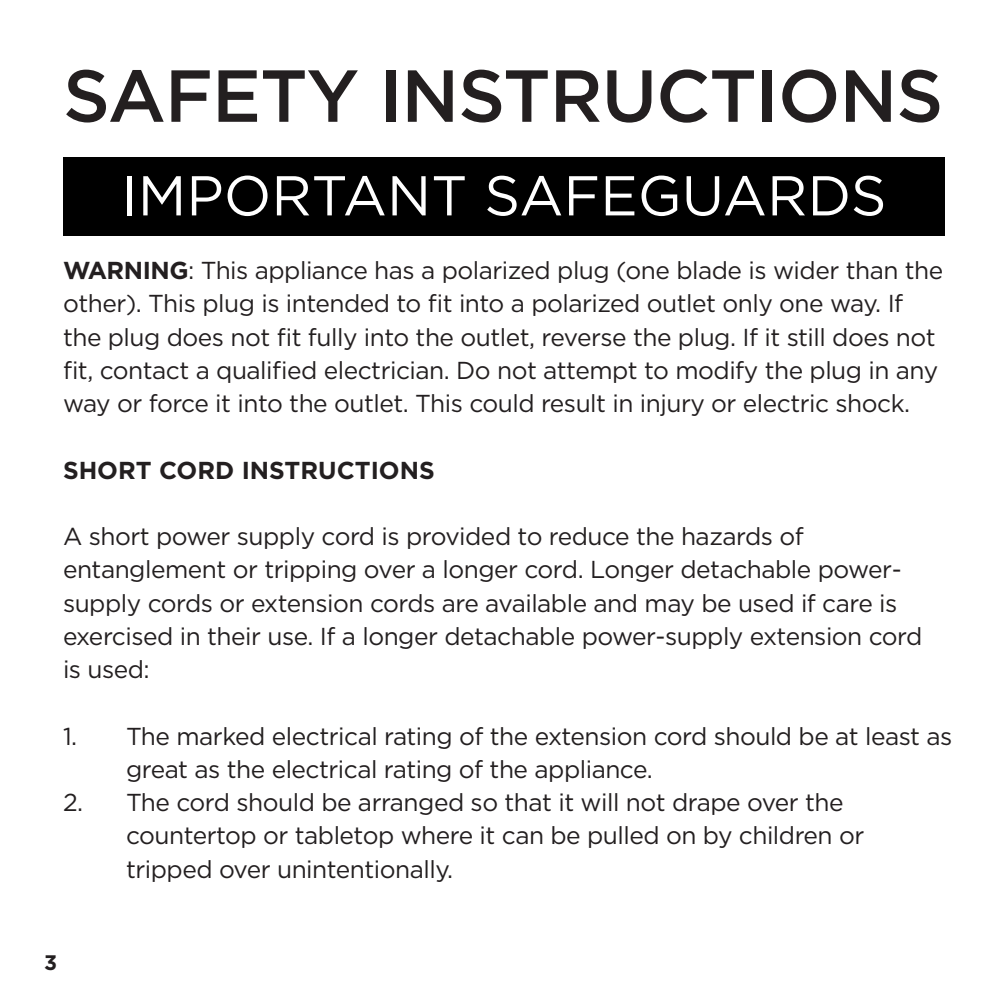
<style>
.page{position:relative;width:1008px;height:1008px;background:#fff}
.page>*{position:absolute;margin:0;border:0;box-sizing:border-box;transform-origin:0 0}
.t1{font:500 73.5px "Gotham";letter-spacing:-.015em;color:#231f20}
.t2{font:56px "Gotham";color:#fff}
.t3{font:24.5px/33.2px "Gotham";letter-spacing:-.02em;color:#231f20}
.t4{font:700 24.5px "Gotham";color:#231f20}
.t5{font:700 21px "Gotham";color:#231f20}
.s1{font-weight:700}
</style>
<div class="page">
<div style="left:63px;top:158px;width:882px;height:78px;background:#000"></div>
<p class="t1" style="left:63px;top:48px;width:882px">SAFETY INSTRUCTIONS</p>
<p class="t2" style="left:121px;top:160px;width:767px">IMPORTANT SAFEGUARDS</p>
<p class="t3" style="left:63px;top:253px;width:882px"><span class="s1">WARNING</span>: This appliance has a polarized plug (one blade is wider than the other). This plug is intended to fit into a polarized outlet only one way. If the plug does not fit fully into the outlet, reverse the plug. If it still does not fit, contact a qualified electrician. Do not attempt to modify the plug in any way or force it into the outlet. This could result in injury or electric shock.</p>
<p class="t4" style="left:63px;top:454px;width:373px">SHORT CORD INSTRUCTIONS</p>
<p class="t3" style="left:63px;top:519px;width:861px">A short power supply cord is provided to reduce the hazards of entanglement or tripping over a longer cord. Longer detachable power&shy;supply cords or extension cords are available and may be used if care is exercised in their use. If a longer detachable power-supply extension cord is used:</p>
<p class="t3" style="left:126px;top:719px;width:828px;text-indent:-63px">1. The marked electrical rating of the extension cord should be at least as great as the electrical rating of the appliance.</p>
<p class="t3" style="left:126px;top:785px;width:740px;text-indent:-63px">2. The cord should be arranged so that it will not drape over the countertop or tabletop where it can be pulled on by children or tripped over unintentionally.</p>
<p class="t5" style="left:44px;top:949px;width:15px">3</p>
</div>
